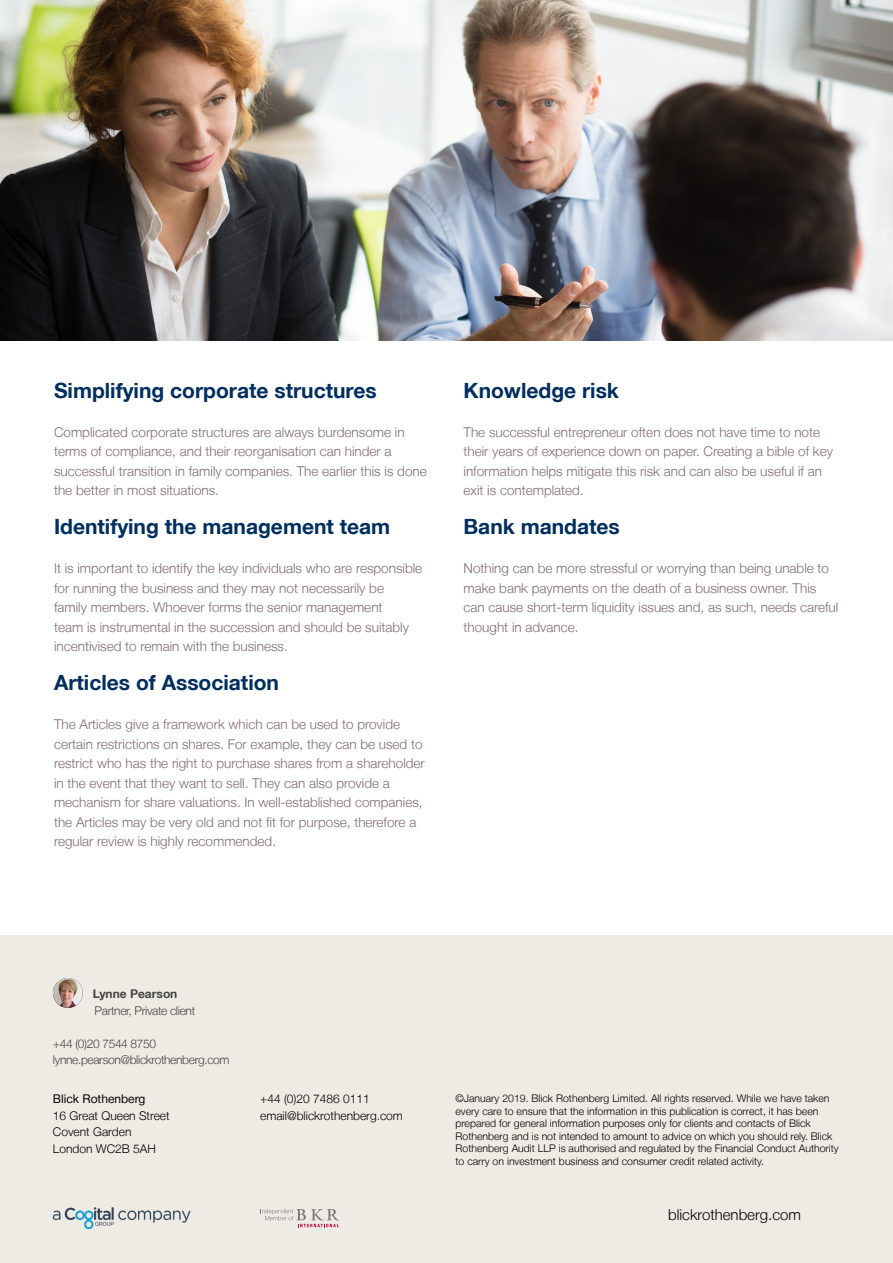
<style>
.page{position:relative;width:893px;height:1263px;background:#fff}
.page>*{position:absolute;margin:0;border:0;box-sizing:border-box;transform-origin:0 0}
.t1{font:700 21px "Helvetica Neue LT";color:#002e5e}
.t2{font:300 15px "Helvetica Neue LT";color:#000}
.t3{font:300 13.5px/19.5px "Helvetica Neue LT";color:#806c74}
.t4{font:300 12px/16.5px "Helvetica Neue LT";color:#000}
.t5{font:300 12px/16.5px "Helvetica Neue LT";letter-spacing:-.03em;color:#454544}
.t6{font:12px "Helvetica Neue LT";color:#000}
.t7{font:700 12px "Helvetica Neue LT";color:#454544}
.t8{font:300 10.5px/12.6px "Helvetica Neue LT";color:#000}
</style>
<div class="page">
<div style="left:0;top:935px;width:893px;height:328px;background:#eeebe5"></div>
<svg style="left:262px;top:1209px;width:78px;height:18px"></svg>
<img style="left:53px;top:1207px;width:138px;height:22px">
<img style="left:53px;top:978px;width:30px;height:30px;border-radius:15px">
<img style="left:0;top:0;width:893px;height:340px">
<h1 class="t1" style="left:54px;top:377px;width:324px">Simplifying corporate structures</h1>
<p class="t3" style="left:54px;top:422px;width:374px">Complicated corporate structures are always burdensome in terms of compliance, and their reorganisation can hinder a successful transition in family companies. The earlier this is done the better in most situations.</p>
<h1 class="t1" style="left:54px;top:514px;width:338px">Identifying the management team</h1>
<p class="t3" style="left:54px;top:558px;width:370px">It is important to identify the key individuals who are responsible for running the business and they may not necessarily be<br>family members. Whoever forms the senior management<br>team is instrumental in the succession and should be suitably incentivised to remain with the business.</p>
<h1 class="t1" style="left:54px;top:670px;width:227px">Articles of Association</h1>
<p class="t3" style="left:54px;top:714px;width:372px">The Articles give a framework which can be used to provide certain restrictions on shares. For example, they can be used to restrict who has the right to purchase shares from a shareholder in the event that they want to sell. They can also provide a mechanism for share valuations. In well-established companies, the Articles may be very old and not fit for purpose, therefore a regular review is highly recommended.</p>
<h1 class="t1" style="left:463px;top:377px;width:157px">Knowledge risk</h1>
<p class="t3" style="left:463px;top:422px;width:371px">The successful entrepreneur often does not have time to note their years of experience down on paper. Creating a bible of key information helps mitigate this risk and can also be useful if an exit is contemplated.</p>
<h1 class="t1" style="left:463px;top:514px;width:158px">Bank mandates</h1>
<p class="t3" style="left:463px;top:558px;width:376px">Nothing can be more stressful or worrying than being unable to make bank payments on the death of a business owner. This can cause short-term liquidity issues and, as such, needs careful thought in advance.</p>
<p class="t7" style="left:93px;top:987px;width:86px">Lynne Pearson</p>
<p class="t5" style="left:95px;top:1002px;width:102px">Partner, Private client</p>
<p class="t5" style="left:53px;top:1035px;width:178px">+44 (0)20 7544 8750 lynne.pearson@blickrothenberg.com</p>
<p class="t6" style="left:53px;top:1091px;width:94px">Blick Rothenberg</p>
<p class="t4" style="left:53px;top:1107px;width:118px">16 Great Queen Street<br>Covent Garden<br>London WC2B 5AH</p>
<p class="t4" style="left:260px;top:1090px;width:144px">+44 (0)20 7486 0111 email@blickrothenberg.com</p>
<p class="t8" style="left:455px;top:1092px;width:385px">©January 2019. Blick Rothenberg Limited. All rights reserved. While we have taken every care to ensure that the information in this publication is correct, it has been prepared for general information purposes only for clients and contacts of Blick Rothenberg and is not intended to amount to advice on which you should rely. Blick Rothenberg Audit LLP is authorised and regulated by the Financial Conduct Authority to carry on investment business and consumer credit related activity.</p>
<p class="t2" style="left:668px;top:1205px;width:134px">blickrothenberg.com</p>
</div>
